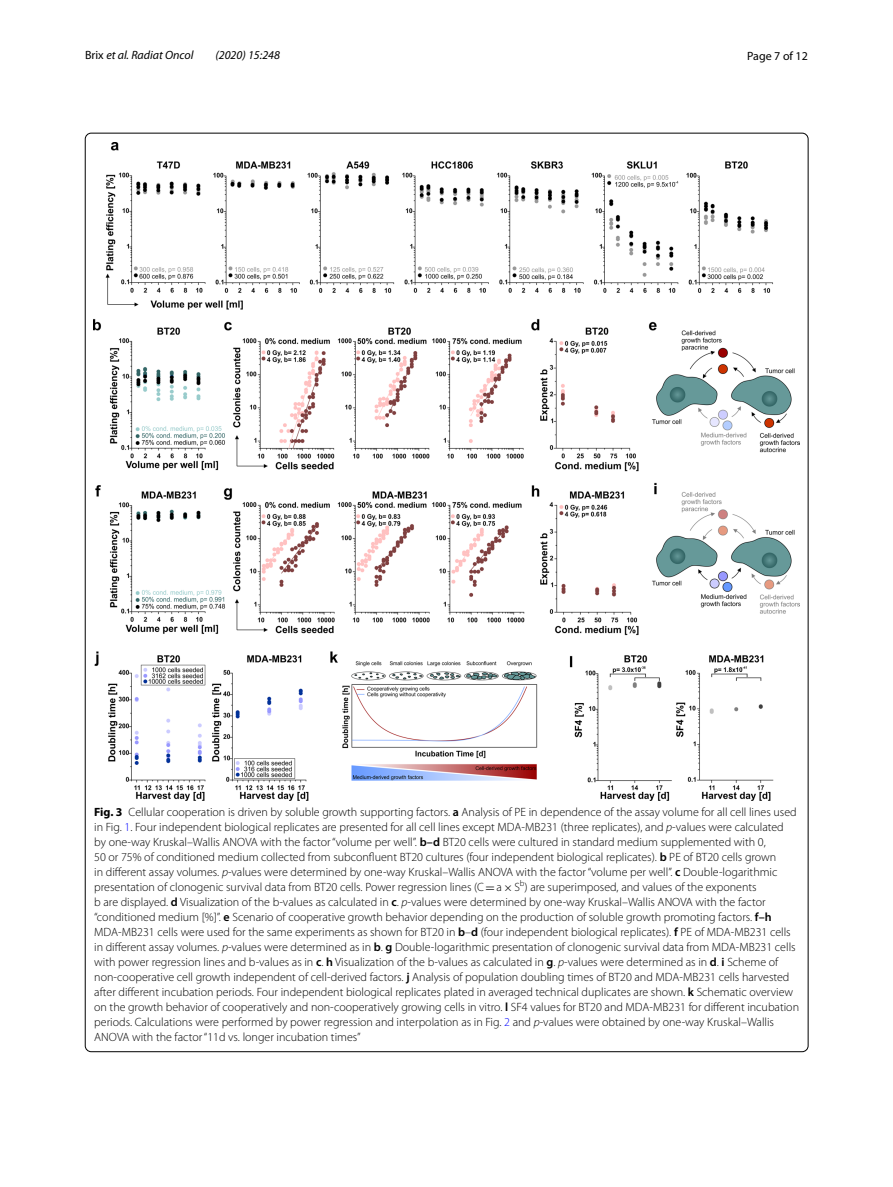
<style>
.page{position:relative;width:893px;height:1187px;background:#fff}
.page>*{position:absolute;margin:0;border:0;box-sizing:border-box;transform-origin:0 0}
.t1{font:300 12px/15px "Myriad Pro";color:#000}
.t2{font:italic 12px "Myriad Pro";color:#000}
.t3{font:12px "Myriad Pro";color:#000}
.s1{font-style:normal}
.s2{font-weight:700}
.s3{font-weight:600}
.s4{color:#00f}
.s5{font-style:italic}
.s6{font-family:"MTSY";font-weight:400}
</style>
<div class="page">
<img style="left:94px;top:142px;width:706px;height:659px">
<p class="t2" style="left:85px;top:48px;width:110px"><span class="s1">Brix</span> et al. Radiat Oncol</p>
<p class="t2" style="left:215px;top:48px;width:66px">(2020) 15:248</p>
<p class="t3" style="left:747px;top:48px;width:62px">Page 7 of 12</p>
<p class="t1" style="left:94px;top:804px;width:706px"><span class="s2">Fig. 3</span> Cellular cooperation is driven by soluble growth supporting factors. <span class="s3">a</span> Analysis of PE in dependence of the assay volume for all cell lines used in Fig. <span class="s4">1</span>. Four independent biological replicates are presented for all cell lines except MDA-MB231 (three replicates), and <span class="s5">p</span>-values were calculated<br>by one-way Kruskal–Wallis ANOVA with the factor “volume per well”. <span class="s3">b–d</span> BT20 cells were cultured in standard medium supplemented with 0,<br>50 or 75% of conditioned medium collected from subconfluent BT20 cultures (four independent biological replicates). <span class="s3">b</span> PE of BT20 cells grown<br>in different assay volumes. <span class="s5">p</span>-values were determined by one-way Kruskal–Wallis ANOVA with the factor “volume per well”. <span class="s3">c</span> Double-logarithmic presentation of clonogenic survival data from BT20 cells. Power regression lines (C<span class="s6">=</span>a<span class="s6">×</span>S<sup>b</sup>) are superimposed, and values of the exponents<br>b are displayed. <span class="s3">d</span> Visualization of the b-values as calculated in <span class="s3">c</span>. <span class="s5">p</span>-values were determined by one-way Kruskal–Wallis ANOVA with the factor “conditioned medium [%]”. <span class="s3">e</span> Scenario of cooperative growth behavior depending on the production of soluble growth promoting factors. <span class="s3">f–h </span>MDA-MB231 cells were used for the same experiments as shown for BT20 in <span class="s3">b</span>–<span class="s3">d</span> (four independent biological replicates). <span class="s3">f</span> PE of MDA-MB231 cells in different assay volumes. <span class="s5">p</span>-values were determined as in <span class="s3">b</span>. <span class="s3">g</span> Double-logarithmic presentation of clonogenic survival data from MDA-MB231 cells with power regression lines and b-values as in <span class="s3">c</span>. <span class="s3">h</span> Visualization of the b-values as calculated in <span class="s3">g</span>. <span class="s5">p</span>-values were determined as in <span class="s3">d</span>. <span class="s3">i</span> Scheme of non-cooperative cell growth independent of cell-derived factors. <span class="s3">j</span> Analysis of population doubling times of BT20 and MDA-MB231 cells harvested after different incubation periods. Four independent biological replicates plated in averaged technical duplicates are shown. <span class="s3">k</span> Schematic overview on the growth behavior of cooperatively and non-cooperatively growing cells in vitro. <span class="s3">l</span> SF4 values for BT20 and MDA-MB231 for different incubation periods. Calculations were performed by power regression and interpolation as in Fig. <span class="s4">2</span> and <span class="s5">p</span>-values were obtained by one-way Kruskal–Wallis ANOVA with the factor “11d vs. longer incubation times”</p>
</div>
